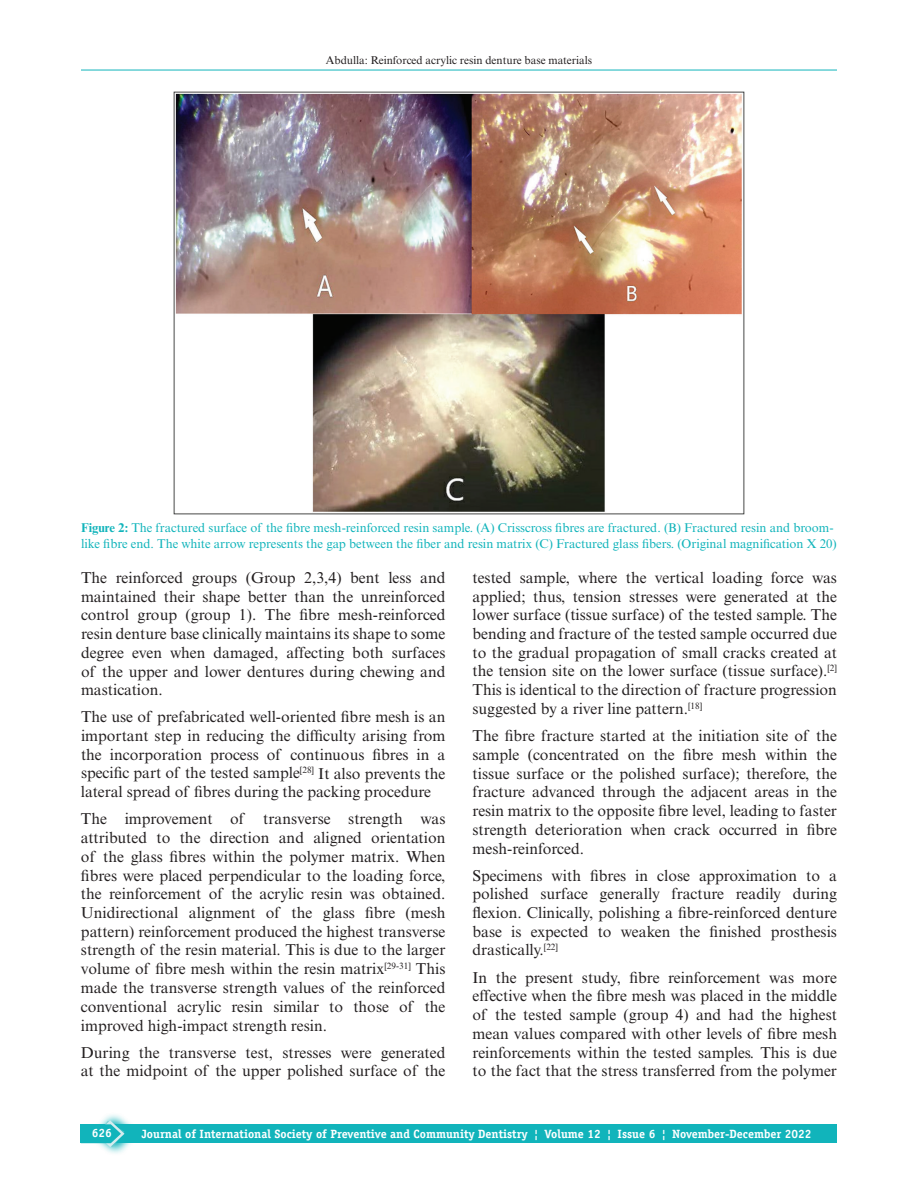
<style>
.page{position:relative;width:918px;height:1188px;background:#fff}
.page>*{position:absolute;margin:0;border:0;box-sizing:border-box;transform-origin:0 0}
.t1{font:15.75px/18.8px "Times New Roman MT Std";color:#231f20;text-align:justify}
.t2{font:12.75px/15.8px "Times New Roman MT Std";color:#11b4bb}
.t3{font:700 12px "Officina Serif Std";color:#fff}
.t4{font:11.25px "Times New Roman MT Std";color:#231f20}
.s1{font-weight:700}
</style>
<div class="page">
<div style="left:81px;top:1124px;width:756px;height:19px;background:#11b4bb"></div>
<svg style="left:102px;top:1114px;width:29px;height:40px"></svg>
<svg style="left:81px;top:1120px;width:44px;height:27px"></svg>
<hr style="left:81px;top:70px;width:756px;height:1px;background:#11b4bb">
<img style="left:174px;top:92px;width:570px;height:422px">
<p class="t4" style="left:326px;top:54px;width:268px">Abdulla: Reinforced acrylic resin denture base materials</p>
<p class="t2" style="left:81px;top:520px;width:757px"><span class="s1">Figure 2:</span> The fractured surface of the fibre mesh-reinforced resin sample. (A) Crisscross fibres are fractured. (B) Fractured resin and broom&shy;like fibre end. The white arrow represents the gap between the fiber and resin matrix (C) Fractured glass fibers. (Original magnification X 20)</p>
<p class="t1" style="left:81px;top:568px;width:366px">The reinforced groups (Group 2,3,4) bent less and maintained their shape better than the unreinforced control group (group 1). The fibre mesh-reinforced resin denture base clinically maintains its shape to some degree even when damaged, affecting both surfaces of the upper and lower dentures during chewing and mastication.</p>
<p class="t1" style="left:81px;top:708px;width:366px">The use of prefabricated well-oriented fibre mesh is an important step in reducing the difficulty arising from the incorporation process of continuous fibres in a specific part of the tested sample<sup>[28]</sup> It also prevents the lateral spread of fibres during the packing procedure</p>
<p class="t1" style="left:81px;top:810px;width:366px">The improvement of transverse strength was attributed to the direction and aligned orientation of the glass fibres within the polymer matrix. When fibres were placed perpendicular to the loading force, the reinforcement of the acrylic resin was obtained.<br>Unidirectional alignment of the glass fibre (mesh pattern) reinforcement produced the highest transverse strength of the resin material. This is due to the larger volume of fibre mesh within the resin matrix<sup>[29-31]</sup> This made the transverse strength values of the reinforced conventional acrylic resin similar to those of the improved high-impact strength resin.</p>
<p class="t1" style="left:81px;top:1043px;width:366px">During the transverse test, stresses were generated at the midpoint of the upper polished surface of the</p>
<p class="t1" style="left:472px;top:568px;width:366px">tested sample, where the vertical loading force was applied; thus, tension stresses were generated at the lower surface (tissue surface) of the tested sample. The bending and fracture of the tested sample occurred due to the gradual propagation of small cracks created at the tension site on the lower surface (tissue surface).<sup>[2] </sup>This is identical to the direction of fracture progression suggested by a river line pattern.<sup>[18]</sup></p>
<p class="t1" style="left:472px;top:726px;width:366px">The fibre fracture started at the initiation site of the sample (concentrated on the fibre mesh within the tissue surface or the polished surface); therefore, the fracture advanced through the adjacent areas in the resin matrix to the opposite fibre level, leading to faster strength deterioration when crack occurred in fibre mesh-reinforced.</p>
<p class="t1" style="left:472px;top:866px;width:366px">Specimens with fibres in close approximation to a polished surface generally fracture readily during flexion. Clinically, polishing a fibre-reinforced denture base is expected to weaken the finished prosthesis drastically.<sup>[22]</sup></p>
<p class="t1" style="left:472px;top:968px;width:366px">In the present study, fibre reinforcement was more effective when the fibre mesh was placed in the middle of the tested sample (group 4) and had the highest mean values compared with other levels of fibre mesh reinforcements within the tested samples. This is due to the fact that the stress transferred from the polymer</p>
<p class="t3" style="left:92px;top:1126px;width:22px">626</p>
<p class="t3" style="left:142px;top:1126px;width:672px">Journal of International Society of Preventive and Community Dentistry ¦ Volume 12 ¦ Issue 6 ¦ November-December 2022</p>
</div>
